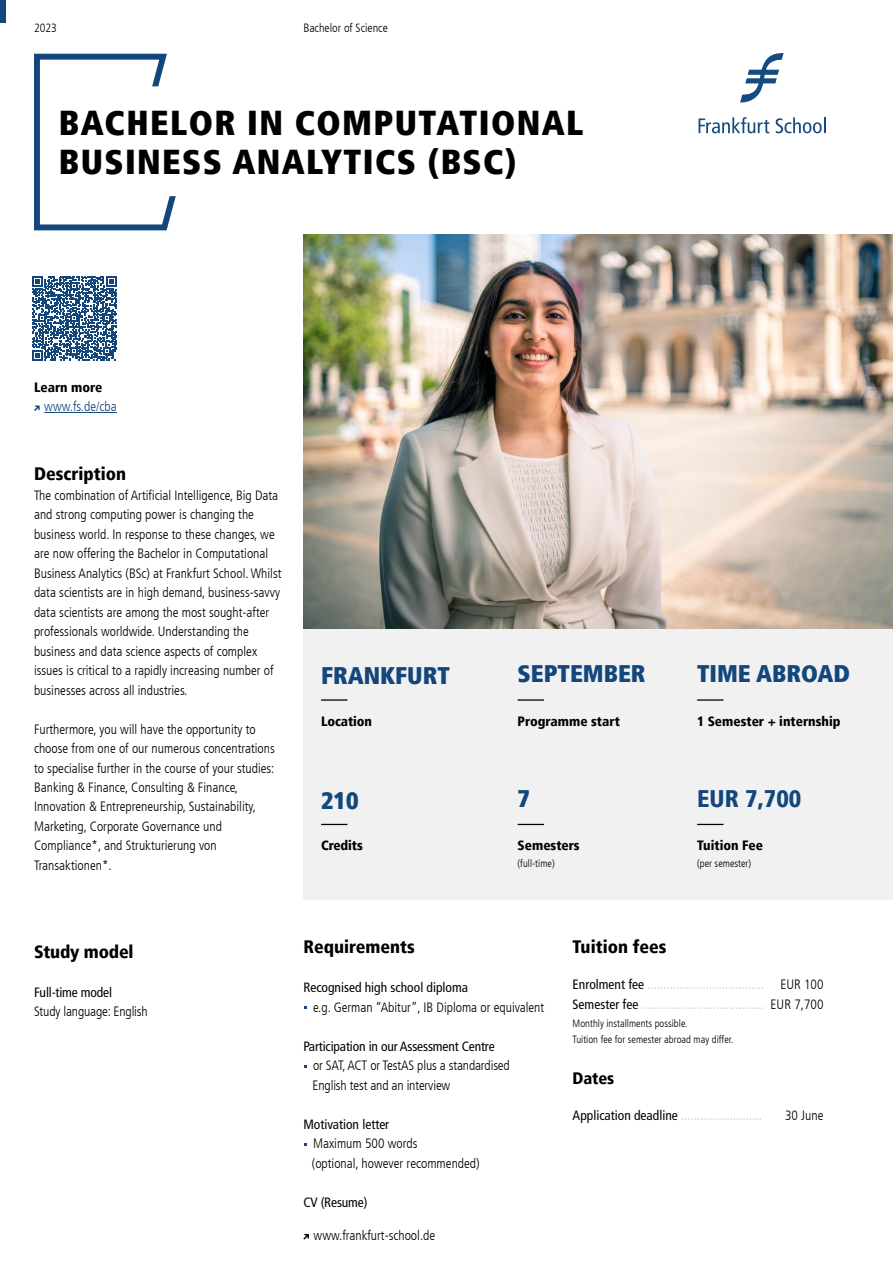
<style>
.page{position:relative;width:893px;height:1263px;background:#fff}
.page>*{position:absolute;margin:0;border:0;box-sizing:border-box;transform-origin:0 0}
.t1{font:900 condensed 34.5px/39px "Frutiger LT";letter-spacing:.04em;color:#000}
.t2{font:900 condensed 24px "Frutiger LT";color:#13467a}
.t3{font:900 condensed 24px "Frutiger LT";color:#13467a}
.t4{font:900 condensed 18px "Frutiger LT";color:#000}
.t5{font:900 condensed 16.5px "Frutiger LT";letter-spacing:-.01em;color:#000}
.t6{font:300 condensed 13.5px/19.5px "Frutiger LT";color:#000}
.t7{font:condensed 13.5px/19.8px "Frutiger LT";color:#d1d3d4}
.t8{font:condensed 13.5px "Frutiger LT";letter-spacing:-.01em;color:#000}
.t9{font:900 condensed 13.5px "Frutiger LT";color:#000}
.t10{font:300 condensed 13.5px "Frutiger LT";color:#13467a}
.t11{font:300 condensed 12px "Frutiger LT";color:#000}
.t12{font:300 condensed 10.5px/16.5px "Frutiger LT";color:#000}
.s1{color:#000}
.s2{font-weight:300;color:#000}
</style>
<div class="page">
<div style="left:0;top:0;width:6px;height:23px;background:#13467a"></div>
<svg style="left:303px;top:1234px;width:6px;height:5px"></svg>
<svg style="left:740px;top:53px;width:44px;height:50px"></svg>
<svg style="left:698px;top:117px;width:71px;height:16px"></svg>
<svg style="left:776px;top:117px;width:50px;height:16px"></svg>
<img style="left:303px;top:234px;width:590px;height:396px">
<svg style="left:34px;top:54px;width:142px;height:176px"></svg>
<hr style="left:44px;top:412px;width:73px;height:1px;background:#13467a">
<svg style="left:34px;top:405px;width:6px;height:6px"></svg>
<div style="left:303px;top:630px;width:590px;height:270px;background:#f1f1f2"></div>
<hr style="left:321px;top:699px;width:26px;height:2px;background:#000">
<hr style="left:518px;top:699px;width:26px;height:2px;background:#000">
<hr style="left:697px;top:699px;width:26px;height:2px;background:#000">
<svg style="left:321px;top:824px;width:26px;height:1px"></svg>
<svg style="left:518px;top:824px;width:26px;height:1px"></svg>
<svg style="left:697px;top:824px;width:26px;height:1px"></svg>
<svg style="left:32px;top:276px;width:85px;height:85px"></svg>
<p class="t11" style="left:34px;top:21px;width:25px">2023</p>
<p class="t11" style="left:303px;top:21px;width:86px">Bachelor of Science</p>
<h1 class="t1" style="left:59px;top:103px;width:526px">BACHELOR IN COMPUTATIONAL<br>BUSINESS ANALYTICS (BSC)</h1>
<p class="t9" style="left:34px;top:379px;width:70px">Learn more</p>
<p class="t10" style="left:44px;top:399px;width:74px">www.fs.de/cba</p>
<h3 class="t4" style="left:34px;top:463px;width:94px">Description</h3>
<p class="t6" style="left:34px;top:485px;width:249px">The combination of Artificial Intelligence, Big Data and strong computing power is changing the business world. In response to these changes, we are now offering the Bachelor in Computational Business Analytics (BSc) at Frankfurt School. Whilst data scientists are in high demand, business-savvy data scientists are among the most sought-after professionals worldwide. Understanding the business and data science aspects of complex issues is critical to a rapidly increasing number of businesses across all industries.</p>
<p class="t6" style="left:34px;top:719px;width:242px">Furthermore, you will have the opportunity to choose from one of our numerous concentrations to specialise further in the course of your studies:<br>Banking &amp; Finance, Consulting &amp; Finance, Innovation &amp; Entrepreneurship, Sustainability, Marketing, Corporate Governance und Compliance*, and Strukturierung von Transaktionen*.</p>
<h2 class="t2" style="left:321px;top:661px;width:130px">FRANKFURT</h2>
<h2 class="t2" style="left:518px;top:659px;width:129px">SEPTEMBER</h2>
<h2 class="t2" style="left:697px;top:659px;width:154px">TIME ABROAD</h2>
<p class="t9" style="left:321px;top:713px;width:52px">Location</p>
<p class="t9" style="left:518px;top:713px;width:104px">Programme start</p>
<p class="t9" style="left:697px;top:713px;width:145px">1 Semester + internship</p>
<h2 class="t2" style="left:321px;top:785px;width:39px">210</h2>
<h2 class="t2" style="left:518px;top:784px;width:14px">7</h2>
<h2 class="t3" style="left:697px;top:784px;width:106px">EUR 7,700</h2>
<p class="t9" style="left:321px;top:837px;width:43px">Credits</p>
<p class="t9" style="left:518px;top:837px;width:64px">Semesters</p>
<p class="t12" style="left:518px;top:855px;width:39px">(full-time)</p>
<p class="t9" style="left:697px;top:837px;width:67px">Tuition Fee</p>
<p class="t12" style="left:697px;top:855px;width:56px">(per semester)</p>
<h3 class="t4" style="left:34px;top:940px;width:101px">Study model</h3>
<p class="t8" style="left:34px;top:984px;width:80px">Full-time model</p>
<p class="t6" style="left:34px;top:1002px;width:115px">Study language: English</p>
<h3 class="t4" style="left:303px;top:936px;width:113px">Requirements</h3>
<p class="t8" style="left:303px;top:980px;width:166px">Recognised high school diploma</p>
<p class="t6" style="left:313px;top:998px;width:233px">e.g. German “Abitur”, IB Diploma or equivalent</p>
<p class="t8" style="left:303px;top:1038px;width:193px">Participation in our Assessment Centre</p>
<p class="t6" style="left:313px;top:1056px;width:199px">or SAT, ACT or TestAS plus a standardised<br>English test and an interview</p>
<p class="t8" style="left:303px;top:1116px;width:87px">Motivation letter</p>
<p class="t6" style="left:312px;top:1134px;width:169px">Maximum 500 words<br>(optional, however recommended)</p>
<p class="t8" style="left:303px;top:1194px;width:66px">CV (Resume)</p>
<p class="t6" style="left:314px;top:1225px;width:123px">www.frankfurt-school.de</p>
<h3 class="t4" style="left:573px;top:936px;width:95px">Tuition fees</h3>
<p class="t7" style="left:573px;top:974px;width:252px"><span class="s1">Enrolment fee</span> .................................... <span class="s2">EUR 100<br></span><span class="s1">Semester fee</span> ...................................... <span class="s2">EUR 7,700</span></p>
<p class="t12" style="left:573px;top:1015px;width:162px">Monthly installments possible.<br>Tuition fee for semester abroad may differ.</p>
<p class="t5" style="left:573px;top:1068px;width:43px">Dates</p>
<p class="t7" style="left:573px;top:1105px;width:191px"><span class="s1">Application deadline</span> .........................</p>
<p class="t6" style="left:785px;top:1105px;width:40px">30 June</p>
</div>
